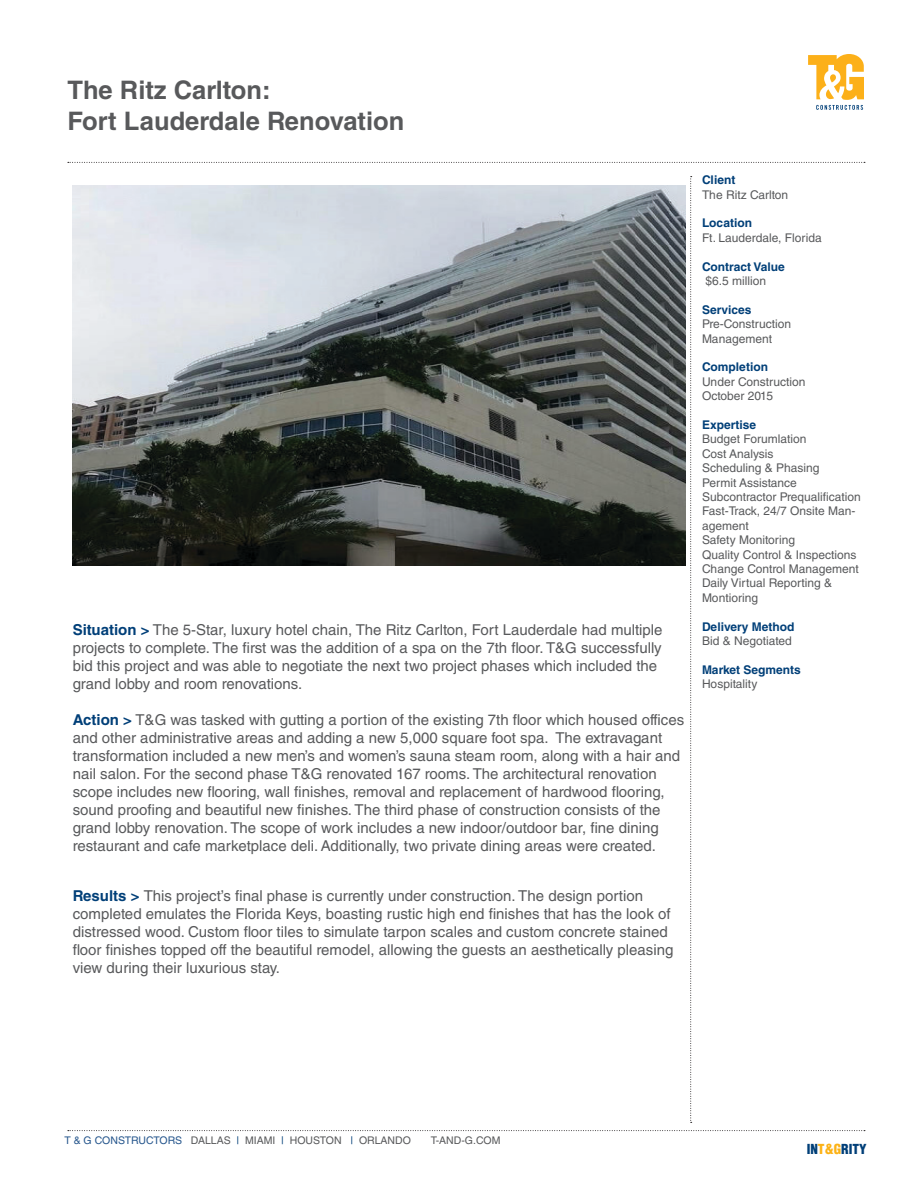
<style>
.page{position:relative;width:918px;height:1188px;background:#fff}
.page>*{position:absolute;margin:0;border:0;box-sizing:border-box;transform-origin:0 0}
.t1{font:700 25.5px "Helvetica LT Std";color:#58595b}
.t2{font:15px/18px "Helvetica LT Std";color:#58595b}
.t3{font:900 condensed 13.5px "Helvetica LT Std";color:#003f78}
.t4{font:12px/14.4px "Helvetica LT Std";color:#58595b}
.t5{font:700 12px "Helvetica LT Std";color:#003f78}
.t6{font:10.5px "Helvetica LT Std";color:#58595b}
.s1{font-weight:700;color:#003f78}
.s2{color:#27578d}
.s3{color:#003f78}
.s4{color:#fcb216}
</style>
<div class="page">
<svg style="left:68px;top:1130px;width:797px;height:1px"></svg>
<svg style="left:68px;top:162px;width:797px;height:1px"></svg>
<svg style="left:690px;top:176px;width:2px;height:947px"></svg>
<svg style="left:808px;top:54px;width:56px;height:56px"></svg>
<img style="left:73px;top:186px;width:613px;height:380px">
<p class="t1" style="left:68px;top:74px;width:205px">The Ritz Carlton:</p>
<p class="t1" style="left:68px;top:105px;width:338px">Fort Lauderdale Renovation</p>
<p class="t2" style="left:73px;top:621px;width:591px"><span class="s1">Situation &gt;</span> The 5-Star, luxury hotel chain, The Ritz Carlton, Fort Lauderdale had multiple projects to complete. The first was the addition of a spa on the 7th floor. T&amp;G successfully bid this project and was able to negotiate the next two project phases which included the grand lobby and room renovations.</p>
<p class="t2" style="left:73px;top:711px;width:613px"><span class="s1">Action &gt;</span> T&amp;G was tasked with gutting a portion of the existing 7th floor which housed offices and other administrative areas and adding a new 5,000 square foot spa. The extravagant transformation included a new men’s and women’s sauna steam room, along with a hair and nail salon. For the second phase T&amp;G renovated 167 rooms. The architectural renovation scope includes new flooring, wall finishes, removal and replacement of hardwood flooring, sound proofing and beautiful new finishes. The third phase of construction consists of the grand lobby renovation. The scope of work includes a new indoor/outdoor bar, fine dining restaurant and cafe marketplace deli. Additionally, two private dining areas were created.</p>
<p class="t2" style="left:73px;top:886px;width:602px"><span class="s1">Results &gt;</span> This project’s final phase is currently under construction. The design portion completed emulates the Florida Keys, boasting rustic high end finishes that has the look of distressed wood. Custom floor tiles to simulate tarpon scales and custom concrete stained floor finishes topped off the beautiful remodel, allowing the guests an aesthetically pleasing view during their luxurious stay.</p>
<p class="t5" style="left:702px;top:173px;width:35px">Client</p>
<p class="t4" style="left:702px;top:187px;width:88px">The Ritz Carlton</p>
<p class="t5" style="left:702px;top:216px;width:52px">Location</p>
<p class="t4" style="left:702px;top:230px;width:121px">Ft. Lauderdale, Florida</p>
<p class="t5" style="left:702px;top:259px;width:84px">Contract Value</p>
<p class="t4" style="left:705px;top:273px;width:62px">$6.5 million</p>
<p class="t5" style="left:702px;top:302px;width:51px">Services</p>
<p class="t4" style="left:702px;top:317px;width:91px">Pre-Construction<br>Management</p>
<p class="t5" style="left:702px;top:360px;width:67px">Completion</p>
<p class="t4" style="left:702px;top:374px;width:105px">Under Construction</p>
<p class="t4" style="left:702px;top:389px;width:73px">October 2015</p>
<p class="t5" style="left:702px;top:417px;width:56px">Expertise</p>
<p class="t4" style="left:702px;top:432px;width:106px">Budget Forumlation</p>
<p class="t4" style="left:702px;top:446px;width:73px">Cost Analysis</p>
<p class="t4" style="left:702px;top:461px;width:119px">Scheduling &amp; Phasing</p>
<p class="t4" style="left:702px;top:475px;width:97px">Permit Assistance</p>
<p class="t4" style="left:702px;top:489px;width:160px">Subcontractor Prequalification</p>
<p class="t4" style="left:702px;top:504px;width:155px">Fast-Track, 24/7 Onsite Man&shy;agement</p>
<p class="t4" style="left:702px;top:533px;width:95px">Safety Monitoring</p>
<p class="t4" style="left:702px;top:547px;width:156px">Quality Control &amp; Inspections</p>
<p class="t4" style="left:702px;top:561px;width:158px">Change Control Management</p>
<p class="t4" style="left:702px;top:576px;width:132px">Daily Virtual Reporting &amp;<br>Montioring</p>
<p class="t5" style="left:702px;top:619px;width:94px">Delivery Method</p>
<p class="t4" style="left:702px;top:633px;width:91px">Bid &amp; Negotiated</p>
<p class="t5" style="left:702px;top:662px;width:100px">Market Segments</p>
<p class="t4" style="left:702px;top:677px;width:57px">Hospitality</p>
<p class="t6" style="left:64px;top:1134px;width:348px"><span class="s2">T &amp; G CONSTRUCTORS</span> DALLAS <span class="s3">|</span> MIAMI <span class="s3">|</span> HOUSTON <span class="s3">|</span> ORLANDO</p>
<p class="t6" style="left:431px;top:1134px;width:71px">T-AND-G.COM</p>
<p class="t3" style="left:807px;top:1140px;width:62px">IN<span class="s4">T&amp;G</span>RITY</p>
</div>
